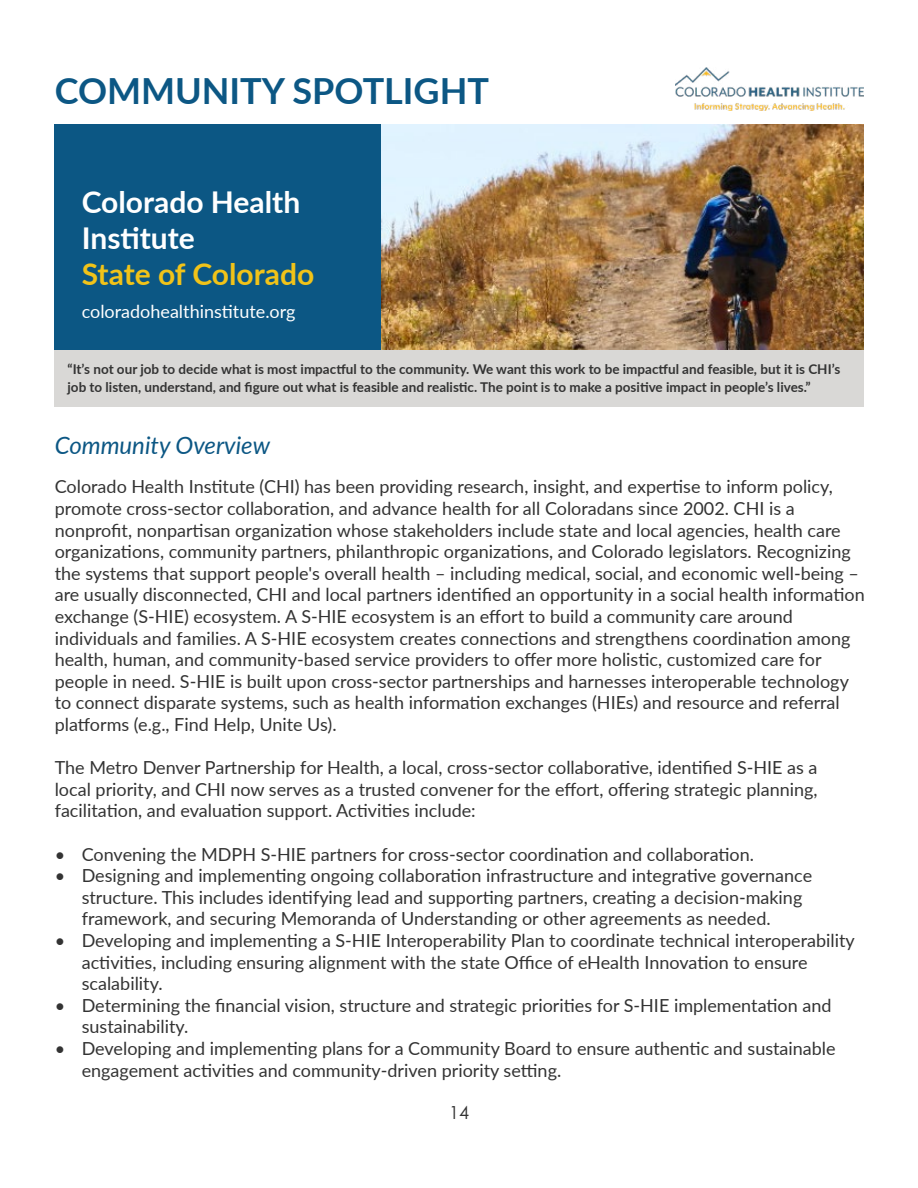
<style>
.page{position:relative;width:918px;height:1188px;background:#fff}
.page>*{position:absolute;margin:0;border:0;box-sizing:border-box;transform-origin:0 0}
.t1{font:700 36px "Lato";color:#0c5784}
.t2{font:700 30px/36px "Lato";color:#fff}
.t3{font:700 30px "Lato";color:#f1c319}
.t4{font:italic 24px "Lato";color:#0c5784}
.t5{font:18px/21.6px "Lato";color:#333}
.t6{font:18px "Lato";color:#fff}
.t7{font:18px "Century Gothic Pro";color:#333}
.t8{font:700 13.5px/18px "Lato";color:#333}
</style>
<div class="page">
<img style="left:381px;top:124px;width:483px;height:226px">
<div style="left:54px;top:124px;width:327px;height:226px;background:#0c5784"></div>
<div style="left:54px;top:350px;width:810px;height:56px;background:#d9d8d6"></div>
<img style="left:675px;top:67px;width:188px;height:44px">
<h1 class="t1" style="left:55px;top:64px;width:436px">COMMUNITY SPOTLIGHT</h1>
<h2 class="t2" style="left:82px;top:183px;width:220px">Colorado Health<br>Institute</h2>
<h2 class="t3" style="left:82px;top:252px;width:234px">State of Colorado</h2>
<p class="t6" style="left:82px;top:299px;width:215px">coloradohealthinstitute.org</p>
<p class="t8" style="left:68px;top:360px;width:774px">“It’s not our job to decide what is most impactful to the community. We want this work to be impactful and feasible, but it is CHI’s job to listen, understand, and figure out what is feasible and realistic. The point is to make a positive impact in people’s lives.”</p>
<h3 class="t4" style="left:55px;top:428px;width:217px">Community Overview</h3>
<p class="t5" style="left:55px;top:475px;width:812px">Colorado Health Institute (CHI) has been providing research, insight, and expertise to inform policy, promote cross-sector collaboration, and advance health for all Coloradans since 2002. CHI is a nonprofit, nonpartisan organization whose stakeholders include state and local agencies, health care organizations, community partners, philanthropic organizations, and Colorado legislators. Recognizing the systems that support people's overall health – including medical, social, and economic well-being – are usually disconnected, CHI and local partners identified an opportunity in a social health information exchange (S-HIE) ecosystem. A S-HIE ecosystem is an effort to build a community care around individuals and families. A S-HIE ecosystem creates connections and strengthens coordination among health, human, and community-based service providers to offer more holistic, customized care for people in need. S-HIE is built upon cross-sector partnerships and harnesses interoperable technology to connect disparate systems, such as health information exchanges (HIEs) and resource and referral platforms (e.g., Find Help, Unite Us).</p>
<p class="t5" style="left:55px;top:756px;width:764px;text-align:justify">The Metro Denver Partnership for Health, a local, cross-sector collaborative, identified S-HIE as a local priority, and CHI now serves as a trusted convener for the effort, offering strategic planning, facilitation, and evaluation support. Activities include:</p>
<p class="t5" style="left:55px;top:842px;width:701px">• Convening the MDPH S-HIE partners for cross-sector coordination and collaboration.</p>
<p class="t5" style="left:82px;top:864px;width:732px;text-indent:-27px">• Designing and implementing ongoing collaboration infrastructure and integrative governance structure. This includes identifying lead and supporting partners, creating a decision-making framework, and securing Memoranda of Understanding or other agreements as needed.</p>
<p class="t5" style="left:82px;top:929px;width:775px;text-indent:-27px">• Developing and implementing a S-HIE Interoperability Plan to coordinate technical interoperability activities, including ensuring alignment with the state Office of eHealth Innovation to ensure scalability.</p>
<p class="t5" style="left:82px;top:994px;width:751px;text-indent:-27px">• Determining the financial vision, structure and strategic priorities for S-HIE implementation and sustainability.</p>
<p class="t5" style="left:82px;top:1037px;width:755px;text-indent:-27px">• Developing and implementing plans for a Community Board to ensure authentic and sustainable engagement activities and community-driven priority setting.</p>
<p class="t7" style="left:449px;top:1102px;width:21px">14</p>
</div>
